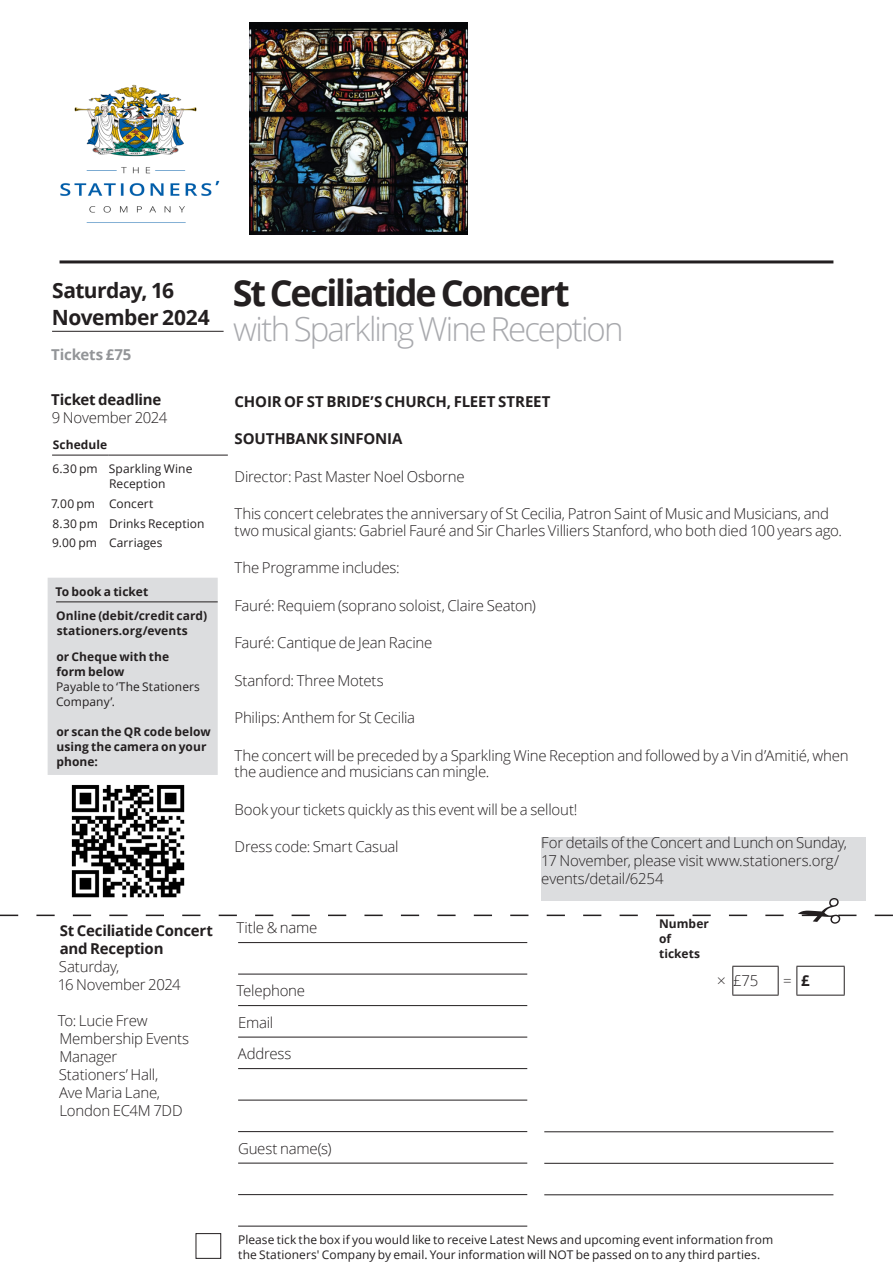
<style>
.page{position:relative;width:893px;height:1263px;background:#fff}
.page>*{position:absolute;margin:0;border:0;box-sizing:border-box;transform-origin:0 0}
.MAIN_HEADING{font:700 36px "Open Sans";letter-spacing:-.06em;color:#231f20}
.MAIN_SUB-HEAD{font:300 33px "Open Sans";letter-spacing:-.06em;color:#a8a9ad}
.DATE_TICKET_HEADING{font:700 21px/27px "Open Sans";letter-spacing:-.025em;color:#231f20}
.TEXT_LIGHT{font:300 15px/18px "Open Sans";letter-spacing:-.015em;color:#231f20}
.DATE_TICKET_LIGHT{font:300 15px/18px "Open Sans";letter-spacing:-.015em;color:#231f20}
.TEXT_LIGHT-2{font:700 15px "Open Sans";letter-spacing:-.01em;color:#231f20}
.FORM_TEXT{font:300 15px "Open Sans";letter-spacing:-.015em;color:#231f20}
.DATE_TICKET_LIGHT-2{font:700 15px/18px "Open Sans";letter-spacing:-.015em;color:#231f20}
.DATE_TICKET_HEADING-2{font:700 15px "Open Sans";letter-spacing:-.015em;color:#231f20}
.DATE_TICKET_GREY_HEADING{font:700 15px "Open Sans";letter-spacing:-.01em;color:#939598}
.TEXT_BOLD_INTRODUCTION{font:700 15px "Open Sans";color:#231f20}
.SCHEDULE_TEXT{font:12px/15px "Open Sans";letter-spacing:.005em;color:#231f20}
.SCHEDULE_BOLD{font:700 12px/15px "Open Sans";letter-spacing:.005em;color:#231f20}
.SCHEDULE_TEXT-2{font:700 12px/15px "Open Sans";letter-spacing:.005em;color:#231f20}
</style>
<div class="page">
<div style="left:541px;top:837px;width:325px;height:64px;background:#dcdddf"></div>
<hr style="left:60px;top:260px;width:773px;height:3px;background:#231f20">
<hr style="left:52px;top:331px;width:172px;height:1px;background:#231f20">
<hr style="left:52px;top:455px;width:57px;height:1px;background:#231f20">
<hr style="left:109px;top:455px;width:119px;height:1px;background:#231f20">
<svg style="left:0;top:898px;width:893px;height:26px"></svg>
<div style="left:196px;top:1233px;width:25px;height:26px;border:1px solid #231f20"></div>
<hr style="left:238px;top:942px;width:289px;height:1px;background:#231f20">
<hr style="left:238px;top:974px;width:289px;height:1px;background:#231f20">
<hr style="left:238px;top:1005px;width:289px;height:1px;background:#231f20">
<hr style="left:238px;top:1037px;width:289px;height:1px;background:#231f20">
<hr style="left:238px;top:1068px;width:289px;height:1px;background:#231f20">
<hr style="left:238px;top:1100px;width:289px;height:1px;background:#231f20">
<hr style="left:238px;top:1131px;width:289px;height:1px;background:#231f20">
<hr style="left:238px;top:1163px;width:289px;height:1px;background:#231f20">
<hr style="left:238px;top:1194px;width:289px;height:1px;background:#231f20">
<hr style="left:238px;top:1226px;width:289px;height:1px;background:#231f20">
<hr style="left:544px;top:1131px;width:289px;height:1px;background:#231f20">
<hr style="left:544px;top:1163px;width:289px;height:1px;background:#231f20">
<hr style="left:544px;top:1194px;width:289px;height:1px;background:#231f20">
<hr style="left:796px;top:966px;width:49px;height:1px;background:#231f20">
<svg style="left:796px;top:966px;width:1px;height:29px"></svg>
<svg style="left:844px;top:966px;width:1px;height:29px"></svg>
<hr style="left:796px;top:995px;width:49px;height:1px;background:#231f20">
<hr style="left:732px;top:966px;width:46px;height:1px;background:#231f20">
<svg style="left:732px;top:966px;width:1px;height:29px"></svg>
<svg style="left:778px;top:966px;width:1px;height:29px"></svg>
<hr style="left:732px;top:995px;width:46px;height:1px;background:#231f20">
<img style="left:249px;top:22px;width:219px;height:213px">
<img style="left:60px;top:84px;width:160px;height:139px">
<div style="left:48px;top:578px;width:170px;height:197px;background:#dcdddf"></div>
<hr style="left:56px;top:601px;width:162px;height:1px;background:#231f20">
<img style="left:69px;top:784px;width:118px;height:116px">
<p class="DATE_TICKET_HEADING" style="left:52px;top:277px;width:159px">Saturday, 16<br>November 2024</p>
<p class="DATE_TICKET_GREY_HEADING" style="left:51px;top:344px;width:82px">Tickets £75</p>
<p class="DATE_TICKET_HEADING-2" style="left:51px;top:389px;width:112px">Ticket deadline</p>
<p class="DATE_TICKET_LIGHT" style="left:52px;top:408px;width:117px">9 November 2024</p>
<p class="SCHEDULE_BOLD" style="left:53px;top:437px;width:56px">Schedule</p>
<p class="SCHEDULE_TEXT" style="left:52px;top:461px;width:47px">6.30 pm</p>
<p class="SCHEDULE_TEXT" style="left:109px;top:461px;width:85px">Sparkling Wine<br>Reception</p>
<p class="SCHEDULE_TEXT" style="left:51px;top:496px;width:46px">7.00 pm</p>
<p class="SCHEDULE_TEXT" style="left:109px;top:496px;width:46px">Concert</p>
<p class="SCHEDULE_TEXT" style="left:52px;top:515px;width:47px">8.30 pm</p>
<p class="SCHEDULE_TEXT" style="left:109px;top:515px;width:97px">Drinks Reception</p>
<p class="SCHEDULE_TEXT" style="left:52px;top:535px;width:46px">9.00 pm</p>
<p class="SCHEDULE_TEXT" style="left:109px;top:535px;width:55px">Carriages</p>
<p class="SCHEDULE_BOLD" style="left:55px;top:584px;width:94px">To book a ticket</p>
<p class="SCHEDULE_BOLD" style="left:56px;top:608px;width:153px">Online (debit/credit card)</p>
<p class="SCHEDULE_BOLD" style="left:57px;top:623px;width:132px">stationers.org/events</p>
<p class="SCHEDULE_BOLD" style="left:56px;top:649px;width:114px">or Cheque with the form below</p>
<p class="SCHEDULE_TEXT" style="left:56px;top:679px;width:145px">Payable to ‘The Stationers<br>Company’.</p>
<p class="SCHEDULE_TEXT-2" style="left:56px;top:724px;width:156px">or scan the QR code below using the camera on your phone:</p>
<p class="DATE_TICKET_LIGHT-2" style="left:60px;top:921px;width:155px">St Ceciliatide Concert and Reception</p>
<p class="DATE_TICKET_LIGHT" style="left:59px;top:957px;width:62px">Saturday,</p>
<p class="DATE_TICKET_LIGHT" style="left:58px;top:975px;width:124px">16 November 2024</p>
<p class="DATE_TICKET_LIGHT" style="left:58px;top:1011px;width:133px">To: Lucie Frew<br>Membership Events<br>Manager<br>Stationers’ Hall,<br>Ave Maria Lane,<br>London EC4M 7DD</p>
<p class="MAIN_HEADING" style="left:233px;top:268px;width:338px">St Ceciliatide Concert</p>
<p class="MAIN_SUB-HEAD" style="left:233px;top:306px;width:392px">with Sparkling Wine Reception</p>
<p class="TEXT_LIGHT-2" style="left:235px;top:390px;width:317px">CHOIR OF ST BRIDE’S CHURCH, FLEET STREET</p>
<p class="TEXT_LIGHT-2" style="left:235px;top:428px;width:169px">SOUTHBANK SINFONIA</p>
<p class="TEXT_LIGHT" style="left:235px;top:467px;width:232px">Director: Past Master Noel Osborne</p>
<p class="TEXT_LIGHT" style="left:235px;top:505px;width:609px;line-height:16.5px">This concert celebrates the anniversary of St Cecilia, Patron Saint of Music and Musicians, and two musical giants: Gabriel Fauré and Sir Charles Villiers Stanford, who both died 100 years ago.</p>
<p class="TEXT_LIGHT" style="left:235px;top:558px;width:167px">The Programme includes:</p>
<p class="TEXT_LIGHT" style="left:235px;top:596px;width:303px">Fauré: Requiem (soprano soloist, Claire Seaton)</p>
<p class="TEXT_LIGHT" style="left:235px;top:633px;width:199px">Fauré: Cantique de Jean Racine</p>
<p class="TEXT_LIGHT" style="left:235px;top:671px;width:151px">Stanford: Three Motets</p>
<p class="TEXT_LIGHT" style="left:235px;top:708px;width:182px">Philips: Anthem for St Cecilia</p>
<p class="TEXT_LIGHT" style="left:235px;top:746px;width:616px;line-height:16.5px">The concert will be preceded by a Sparkling Wine Reception and followed by a Vin d’Amitié, when the audience and musicians can mingle.</p>
<p class="TEXT_LIGHT" style="left:235px;top:800px;width:344px">Book your tickets quickly as this event will be a sellout!</p>
<p class="TEXT_LIGHT" style="left:235px;top:837px;width:166px">Dress code: Smart Casual</p>
<p class="TEXT_LIGHT" style="left:541px;top:833px;width:307px">For details of the Concert and Lunch on Sunday,<br>17 November, please visit www.stationers.org/ events/detail/6254</p>
<p class="FORM_TEXT" style="left:237px;top:917px;width:82px">Title &amp; name</p>
<p class="FORM_TEXT" style="left:237px;top:980px;width:70px">Telephone</p>
<p class="FORM_TEXT" style="left:238px;top:1012px;width:37px">Email</p>
<p class="FORM_TEXT" style="left:238px;top:1043px;width:55px">Address</p>
<p class="FORM_TEXT" style="left:238px;top:1138px;width:95px">Guest name(s)</p>
<p class="SCHEDULE_BOLD" style="left:659px;top:915px;width:51px">Number of tickets</p>
<p class="TEXT_LIGHT" style="left:717px;top:971px;width:10px">×</p>
<p class="TEXT_LIGHT" style="left:733px;top:971px;width:27px">£75</p>
<p class="TEXT_LIGHT" style="left:783px;top:971px;width:10px">=</p>
<p class="TEXT_BOLD_INTRODUCTION" style="left:801px;top:970px;width:10px">£</p>
<p class="SCHEDULE_TEXT" style="left:238px;top:1231px;width:537px">Please tick the box if you would like to receive Latest News and upcoming event information from the Stationers' Company by email. Your information will NOT be passed on to any third parties.</p>
</div>
